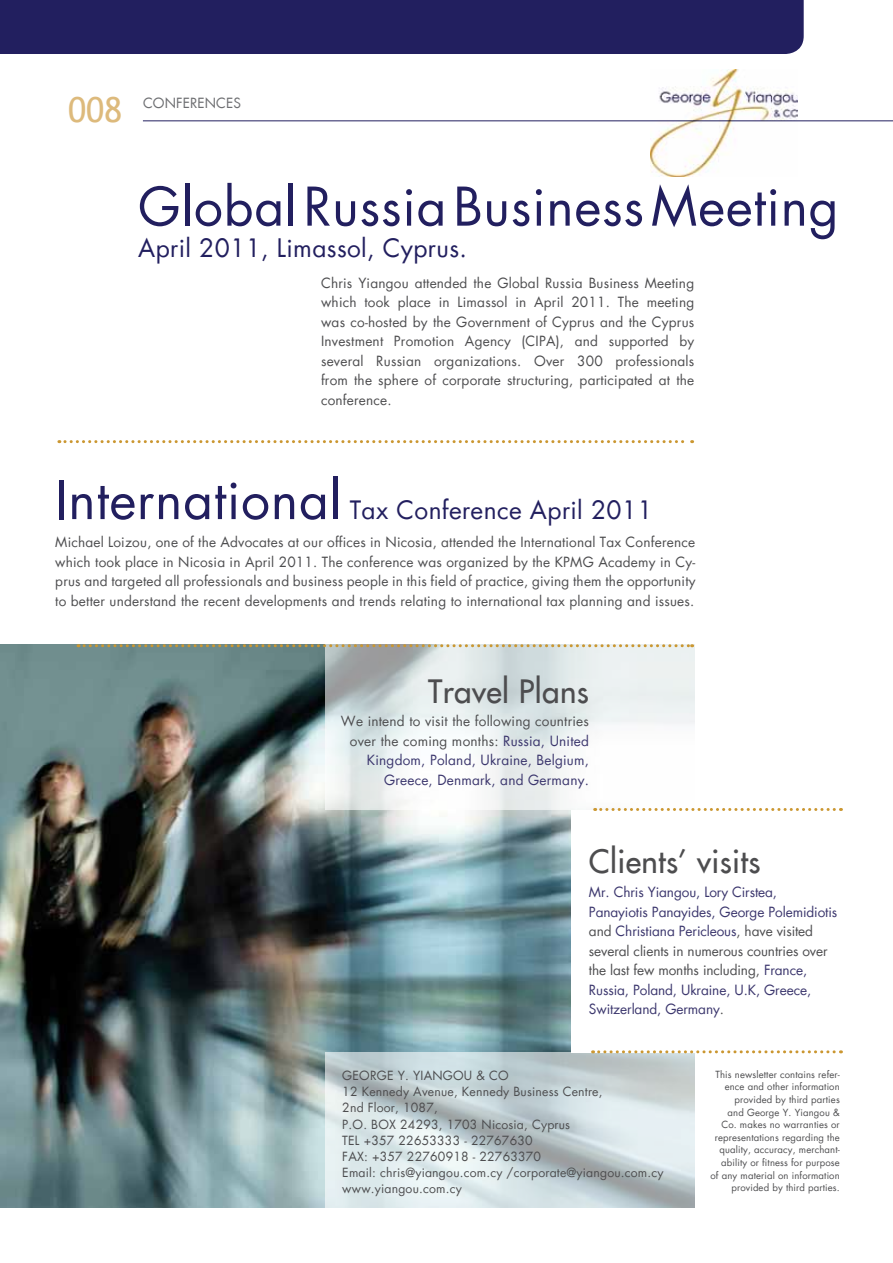
<style>
.page{position:relative;width:893px;height:1263px;background:#fff}
.page>*{position:absolute;margin:0;border:0;box-sizing:border-box;transform-origin:0 0}
.t1{font:57px "Kp Linea";letter-spacing:.01em;color:#221f5f}
.t2{font:36px "Kp Linea Medium T";letter-spacing:.01em;color:#4d4d4f}
.t3{font:34.5px "Trebuchet MS";color:#ddba7c}
.t4{font:27px "Kp Linea";letter-spacing:.01em;color:#221f5f}
.t5{font:15px/19.5px "Kp Linea";letter-spacing:.01em;color:#4d4d4f;text-align:justify}
.t6{font:15px/19.5px "Kp Linea";letter-spacing:-.01em;color:#3b366d}
.t7{font:15px/19.5px "Kp Linea";letter-spacing:.01em;color:#3b366d;text-align:right}
.t8{font:15px "Kp Linea";color:#6d6e71}
.t9{font:13.5px/16.2px "Kp Linea";letter-spacing:.01em;color:#4d4d4f}
.t10{font:10.5px/12.6px "Kp Linea";letter-spacing:.01em;color:#4d4d4f;text-align:right}
.s1{font-size:57px}
.s2{color:#4d4d4f}
</style>
<div class="page">
<div style="left:0;top:0;width:804px;height:54px;background:#221f5f"></div>
<hr style="left:143px;top:121px;width:750px;height:1px;background:#221f5f">
<img style="left:651px;top:69px;width:147px;height:107px">
<img style="left:0;top:644px;width:571px;height:563px">
<svg style="left:325px;top:644px;width:370px;height:166px"></svg>
<svg style="left:325px;top:1052px;width:370px;height:156px;background:#cad6d9"></svg>
<svg style="left:78px;top:644px;width:615px;height:3px;background:#b3aa86"></svg>
<svg style="left:59px;top:440px;width:634px;height:3px"></svg>
<svg style="left:595px;top:808px;width:246px;height:3px"></svg>
<svg style="left:593px;top:1050px;width:248px;height:3px"></svg>
<h3 class="t3" style="left:68px;top:89px;width:56px">008</h3>
<p class="t8" style="left:143px;top:94px;width:99px">CONFERENCES</p>
<h1 class="t1" style="left:138px;top:172px;width:702px">Global Russia Business Meeting</h1>
<h3 class="t4" style="left:138px;top:232px;width:330px">April 2011, Limassol, Cyprus.</h3>
<p class="t5" style="left:321px;top:273px;width:375px">Chris Yiangou attended the Global Russia Business Meeting which took place in Limassol in April 2011. The meeting was co-hosted by the Government of Cyprus and the Cyprus Investment Promotion Agency (CIPA), and supported by several Russian organizations. Over 300 professionals from the sphere of corporate structuring, participated at the conference.</p>
<h3 class="t4" style="left:55px;top:494px;width:599px"><span class="s1">International</span> Tax Conference April 2011</h3>
<p class="t5" style="left:55px;top:532px;width:642px">Michael Loizou, one of the Advocates at our offices in Nicosia, attended the International Tax Conference which took place in Nicosia in April 2011. The conference was organized by the KPMG Academy in Cy&shy;prus and targeted all professionals and business people in this field of practice, giving them the opportunity to better understand the recent developments and trends relating to international tax planning and issues.</p>
<h2 class="t2" style="left:428px;top:670px;width:162px">Travel Plans</h2>
<p class="t7" style="left:341px;top:711px;width:249px"><span class="s2">We intend to visit the following countries over the coming months:</span> Russia, United Kingdom, Poland, Ukraine, Belgium, Greece, Denmark, and Germany.</p>
<h2 class="t2" style="left:589px;top:841px;width:173px">Clients’ visits</h2>
<p class="t6" style="left:589px;top:882px;width:250px">Mr. Chris Yiangou, Lory Cirstea, Panayiotis Panayides, George Polemidiotis <span class="s2">and</span> Christiana Pericleous<span class="s2">, have visited several clients in numerous countries over the last few months including,</span> France, Russia, Poland, Ukraine, U.K, Greece, Switzerland, Germany<span class="s2">.</span></p>
<p class="t9" style="left:342px;top:1067px;width:323px">GEORGE Y. YIANGOU &amp; CO<br>12 Kennedy Avenue, Kennedy Business Centre,<br>2nd Floor, 1087,<br>P.O. BOX 24293, 1703 Nicosia, Cyprus<br>TEL +357 22653333 - 22767630<br>FAX: +357 22760918 - 22763370<br>Email: chris@yiangou.com.cy /corporate@yiangou.com.cy www.yiangou.com.cy</p>
<p class="t10" style="left:710px;top:1068px;width:131px">This newsletter contains refer&shy;ence and other information provided by third parties<br>and George Y. Yiangou &amp;<br>Co. makes no warranties or representations regarding the quality, accuracy, merchant&shy;ability or fitness for purpose<br>of any material on information provided by third parties.</p>
</div>
